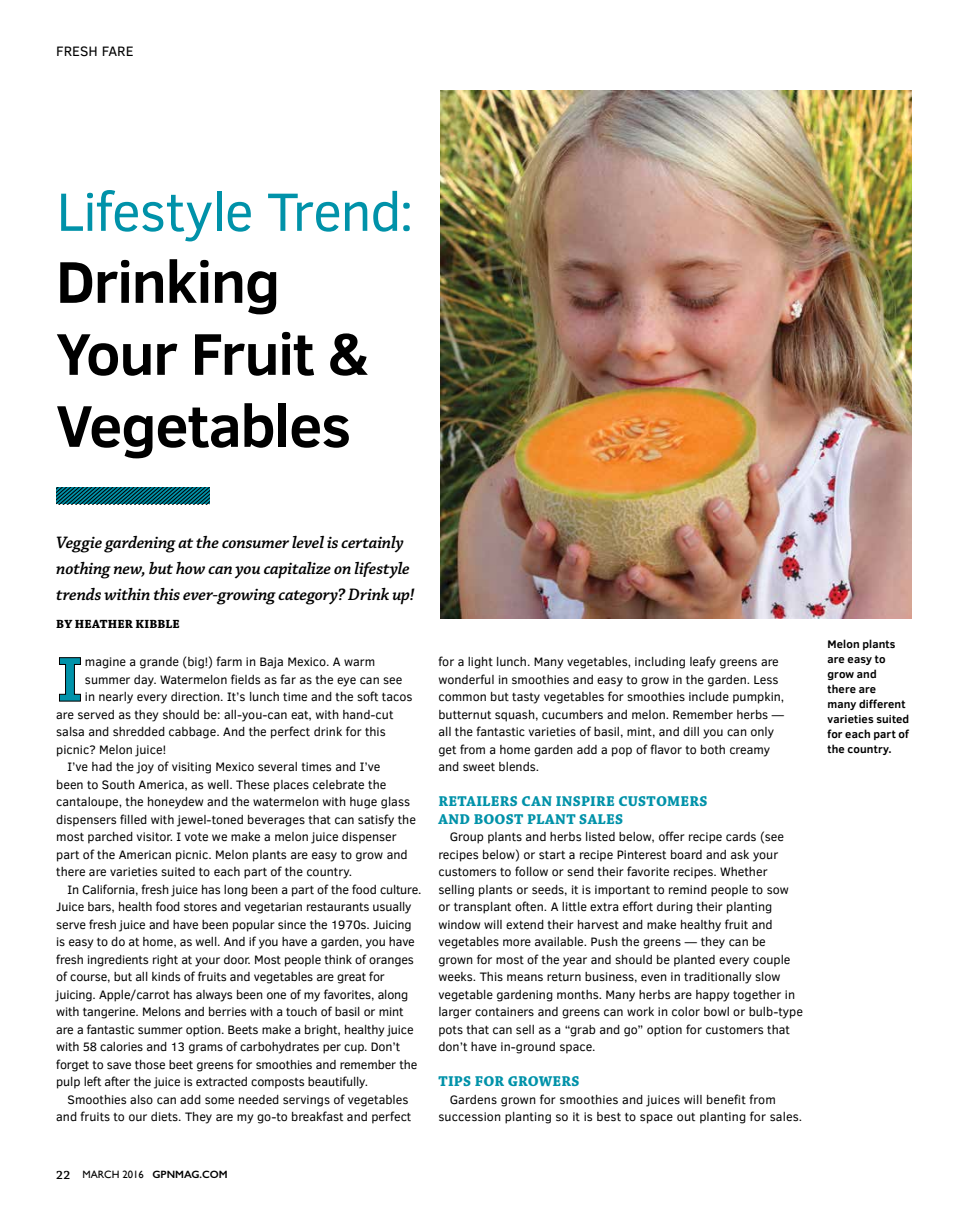
<style>
.page{position:relative;width:968px;height:1215px;background:#fff}
.page>*{position:absolute;margin:0;border:0;box-sizing:border-box;transform-origin:0 0}
.t1{font:700 64.25px "Clear Sans";color:#0092a9}
.t2{font:700 60px/72px "Clear Sans";letter-spacing:-.025em;color:#000}
.t3{font:55px "Clear Sans";letter-spacing:-.02em;color:#0092a9}
.t4{font:italic 600 17.5px/26.2px "Chaparral Pro";letter-spacing:-.01em;color:#000}
.t5{font:700 15px/17.5px "Chaparral Pro";letter-spacing:.015em;color:#0092a9}
.t6{font:14px "Clear Sans";color:#000}
.t7{font:12.5px/17.5px "Clear Sans";color:#000}
.t8{font:700 12.5px "Chaparral Pro";letter-spacing:.01em;color:#000}
.t9{font:700 11.25px/15px "Clear Sans";letter-spacing:.01em;color:#000}
.t10{font:600 10.62px "Gill Sans";color:#000}
.s1{font-family:"Chaparral Pro";font-size:12.5px}
.s2{font-weight:400}
</style>
<div class="page">
<img style="left:440px;top:90px;width:471px;height:529px">
<svg style="left:59px;top:657px;width:22px;height:45px"></svg>
<svg style="left:56px;top:488px;width:154px;height:16px"></svg>
<p class="t6" style="left:56px;top:42px;width:79px">FRESH FARE</p>
<h3 class="t3" style="left:56px;top:175px;width:359px">Lifestyle Trend:</h3>
<h2 class="t2" style="left:56px;top:244px;width:314px">Drinking<br>Your Fruit &amp;<br>Vegetables</h2>
<h3 class="t4" style="left:56px;top:530px;width:360px">Veggie gardening at the consumer level is certainly nothing new, but how can you capitalize on lifestyle trends within this ever-growing category? Drink up!</h3>
<p class="t8" style="left:56px;top:616px;width:125px">BY HEATHER KIBBLE</p>
<h1 class="t1" style="left:56px;top:632px;width:29px">I</h1>
<p class="t7" style="left:85px;top:653px;width:292px">magine a grande (big!) farm in Baja Mexico. A warm</p>
<p class="t7" style="left:85px;top:670px;width:319px">summer day. Watermelon fields as far as the eye can see</p>
<p class="t7" style="left:85px;top:688px;width:329px">in nearly every direction. It’s lunch time and the soft tacos</p>
<p class="t7" style="left:56px;top:705px;width:339px">are served as they should be: all-you-can eat, with hand-cut</p>
<p class="t7" style="left:56px;top:723px;width:331px">salsa and shredded cabbage. And the perfect drink for this</p>
<p class="t7" style="left:56px;top:740px;width:111px">picnic? Melon juice!</p>
<p class="t7" style="left:67px;top:758px;width:314px">I’ve had the joy of visiting Mexico several times and I’ve</p>
<p class="t7" style="left:56px;top:775px;width:331px">been to South America, as well. These places celebrate the</p>
<p class="t7" style="left:56px;top:793px;width:355px">cantaloupe, the honeydew and the watermelon with huge glass</p>
<p class="t7" style="left:56px;top:810px;width:361px">dispensers filled with jewel-toned beverages that can satisfy the</p>
<p class="t7" style="left:56px;top:828px;width:342px">most parched visitor. I vote we make a melon juice dispenser</p>
<p class="t7" style="left:56px;top:845px;width:353px">part of the American picnic. Melon plants are easy to grow and</p>
<p class="t7" style="left:56px;top:863px;width:297px">there are varieties suited to each part of the country.</p>
<p class="t7" style="left:67px;top:880px;width:355px">In California, fresh juice has long been a part of the food culture.</p>
<p class="t7" style="left:56px;top:898px;width:357px">Juice bars, health food stores and vegetarian restaurants usually</p>
<p class="t7" style="left:56px;top:915px;width:357px">serve fresh juice and have been popular since the 1970s. Juicing</p>
<p class="t7" style="left:56px;top:933px;width:360px">is easy to do at home, as well. And if you have a garden, you have</p>
<p class="t7" style="left:56px;top:950px;width:359px">fresh ingredients right at your door. Most people think of oranges</p>
<p class="t7" style="left:56px;top:968px;width:330px">of course, but all kinds of fruits and vegetables are great for</p>
<p class="t7" style="left:56px;top:985px;width:354px">juicing. Apple/carrot has always been one of my favorites, along</p>
<p class="t7" style="left:56px;top:1003px;width:349px">with tangerine. Melons and berries with a touch of basil or mint</p>
<p class="t7" style="left:56px;top:1020px;width:359px">are a fantastic summer option. Beets make a bright, healthy juice</p>
<p class="t7" style="left:56px;top:1038px;width:345px">with 58 calories and 13 grams of carbohydrates per cup. Don’t</p>
<p class="t7" style="left:56px;top:1055px;width:362px">forget to save those beet greens for smoothies and remember the</p>
<p class="t7" style="left:56px;top:1073px;width:313px">pulp left after the juice is extracted composts beautifully.</p>
<p class="t7" style="left:67px;top:1090px;width:342px">Smoothies also can add some needed servings of vegetables</p>
<p class="t7" style="left:56px;top:1108px;width:356px">and fruits to our diets. They are my go-to breakfast and perfect</p>
<p class="t7" style="left:438px;top:653px;width:347px">for a light lunch. Many vegetables, including leafy greens are wonderful in smoothies and easy to grow in the garden. Less common but tasty vegetables for smoothies include pumpkin, butternut squash, cucumbers and melon. Remember herbs — all the fantastic varieties of basil, mint, and dill you can only get from a home garden add a pop of flavor to both creamy and sweet blends.</p>
<p class="t5" style="left:438px;top:793px;width:270px">RETAILERS CAN INSPIRE CUSTOMERS<br>AND BOOST PLANT SALES</p>
<p class="t7" style="left:438px;top:828px;width:366px;text-indent:11px">Group plants and herbs listed below, offer recipe cards (see recipes below) or start a recipe Pinterest board and ask your customers to follow or send their favorite recipes. Whether selling plants or seeds, it is important to remind people to sow or transplant often. A little extra effort during their planting window will extend their harvest and make healthy fruit and vegetables more available. Push the greens — they can be grown for most of the year and should be planted every couple weeks. This means return business, even in traditionally slow vegetable gardening months. Many herbs are happy together in larger containers and greens can work in color bowl or bulb-type pots that can sell as a “grab and go” option for customers that don’t have in-ground space.</p>
<p class="t5" style="left:438px;top:1073px;width:143px">TIPS FOR GROWERS</p>
<p class="t7" style="left:438px;top:1090px;width:365px;text-indent:11px">Gardens grown for smoothies and juices will benefit from succession planting so it is best to space out planting for sales.</p>
<p class="t10" style="left:56px;top:1168px;width:173px"><span class="s1">22</span> <span class="s2">MARCH 2016</span> GPNMAG.COM</p>
<p class="t9" style="left:827px;top:637px;width:83px">Melon plants are easy to grow and<br>there are<br>many different varieties suited for each part of the country.</p>
</div>
